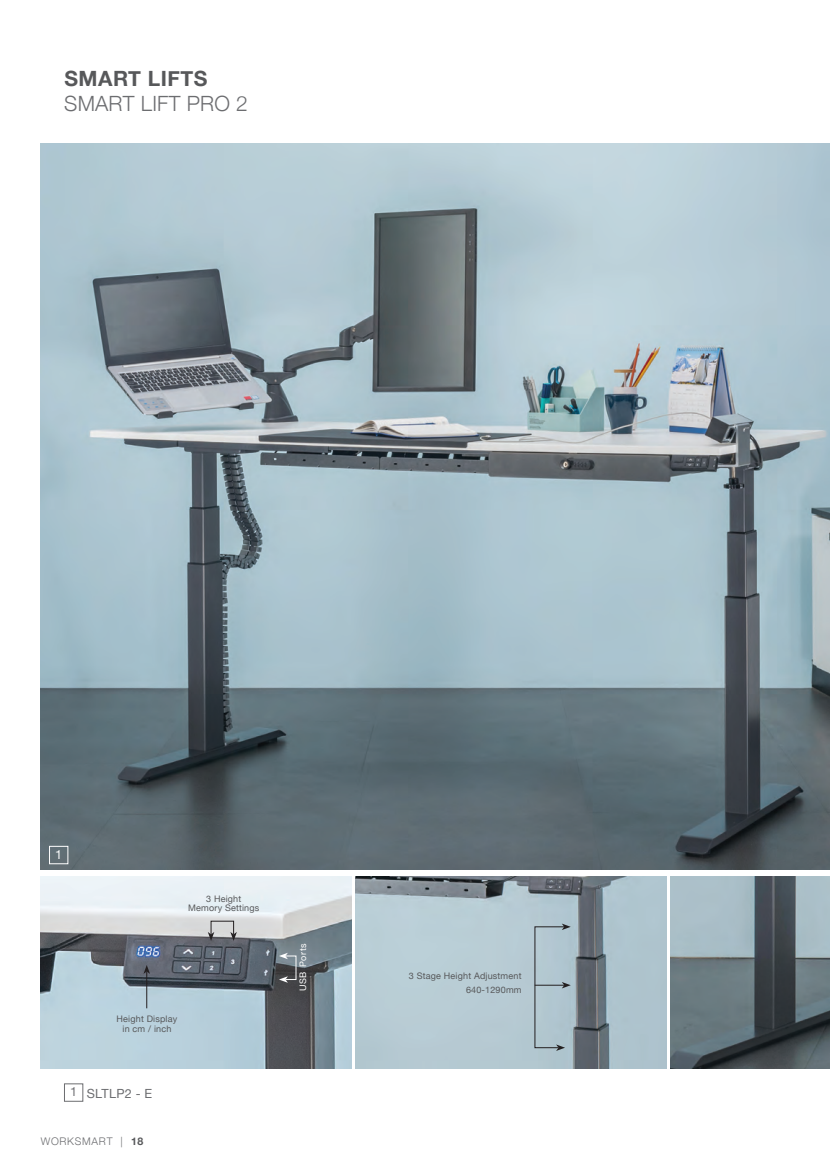
<style>
.page{position:relative;width:830px;height:1170px;background:#fff}
.page>*{position:absolute;margin:0;border:0;box-sizing:border-box;transform-origin:0 0}
.t1{font:300 21px "Helvetica Neue";letter-spacing:.01em;color:#6c6d70}
.t2{font:700 21px "Helvetica Neue";letter-spacing:.025em;color:#57585a}
.t3{font:12.6px "Helvetica Neue";letter-spacing:.025em;color:#6c6d70}
.t4{font:12.6px "Helvetica Neue";color:#fff}
.t5{font:300 10.5px "Helvetica Neue";letter-spacing:.07em;color:#6c6d70}
.t6{font:9px/9px "Helvetica Neue";letter-spacing:.02em;color:#57585a;text-align:center}
.t7{font:9px "Helvetica Neue";letter-spacing:.08em;color:#fff}
.s1{font-weight:700;color:#57585a}
</style>
<div class="page">
<img style="left:41px;top:143px;width:788px;height:726px">
<div style="left:49px;top:846px;width:19px;height:17px;border:1px solid #fff"></div>
<img style="left:41px;top:876px;width:311px;height:192px">
<hr style="left:146px;top:971px;width:1px;height:37px;background:#231f20">
<svg style="left:143px;top:964px;width:7px;height:9px"></svg>
<div style="left:211px;top:920px;width:23px;height:14px;border:1px solid #231f20"></div>
<svg style="left:230px;top:931px;width:7px;height:9px"></svg>
<svg style="left:208px;top:931px;width:6px;height:9px"></svg>
<svg style="left:279px;top:976px;width:9px;height:6px"></svg>
<svg style="left:279px;top:952px;width:9px;height:7px"></svg>
<img style="left:355px;top:876px;width:311px;height:192px">
<svg style="left:534px;top:923px;width:36px;height:127px;background:#a8bcc5"></svg>
<div style="left:64px;top:1083px;width:19px;height:18px;border:1px solid #6c6d70"></div>
<img style="left:670px;top:876px;width:159px;height:192px">
<h1 class="t2" style="left:64px;top:66px;width:144px">SMART LIFTS</h1>
<h1 class="t1" style="left:64px;top:87px;width:185px">SMART LIFT PRO 2</h1>
<h2 class="t4" style="left:55px;top:844px;width:9px">1</h2>
<p class="t6" style="left:188px;top:894px;width:73px">3 Height<br>Memory Settings</p>
<p class="t6" style="left:116px;top:1013px;width:62px;line-height:10.8px">Height Display in cm / inch</p>
<h2 class="t3" style="left:70px;top:1084px;width:83px">1 SLTLP2 - E</h2>
<p class="t5" style="left:41px;top:1132px;width:104px">WORKSMART | <span class="s1">18</span></p>
<p class="t7" style="left:296px;top:991px;width:50px;rotate:-90deg">USB Ports</p>
<p class="t6" style="left:409px;top:969px;width:114px;line-height:13.8px;text-align:right">3 Stage Height Adjustment<br>640-1290mm</p>
</div>
